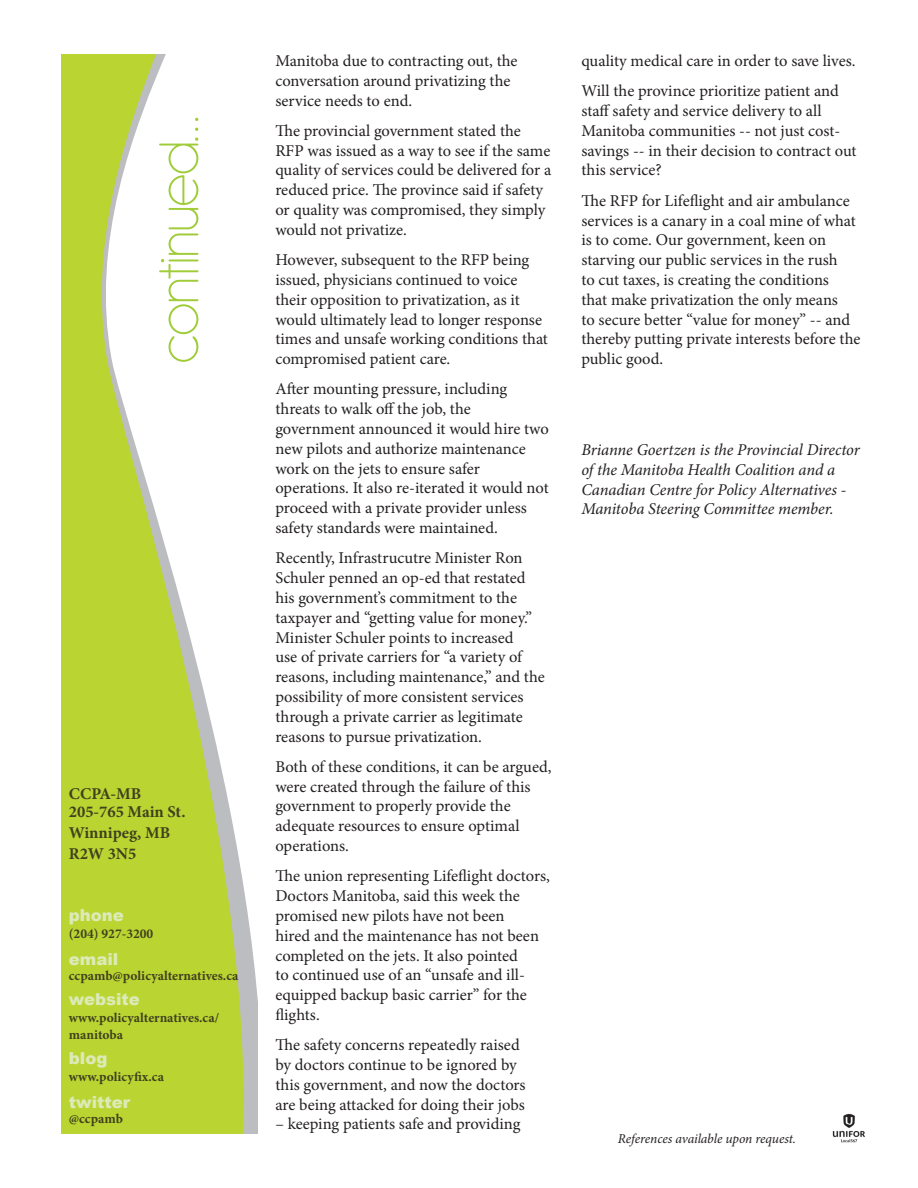
<style>
.page{position:relative;width:918px;height:1188px;background:#fff}
.page>*{position:absolute;margin:0;border:0;box-sizing:border-box;transform-origin:0 0}
.t1{font:200 61.5px "Antipasto";letter-spacing:-.04em;color:#a1cc3a}
.t2{font:16.5px/19.8px "Minion Pro";color:#231f20}
.t3{font:italic 16.5px/19.8px "Minion Pro";letter-spacing:-.01em;color:#231f20}
.t4{font:700 16.5px/21px "Minion Pro";color:#40411e}
.t5{font:900 16.5px "Arial";color:#dceab8}
.t6{font:700 13.5px/16.5px "Minion Pro";color:#40411e}
.t7{font:italic 13.5px "Minion Pro";letter-spacing:-.005em;color:#231f20}
</style>
<div class="page">
<svg style="left:62px;top:54px;width:196px;height:1080px;fill:#bad432"></svg>
<img style="left:832px;top:1113px;width:33px;height:30px">
<p class="t1" style="left:144px;top:364px;width:251px;rotate:-90deg">continued...</p>
<p class="t4" style="left:69px;top:783px;width:74px">CCPA-MB</p>
<p class="t4" style="left:69px;top:801px;width:118px">205-765 Main St.</p>
<p class="t4" style="left:69px;top:822px;width:103px">Winnipeg, MB<br>R2W 3N5</p>
<p class="t5" style="left:69px;top:903px;width:57px">phone</p>
<p class="t6" style="left:69px;top:925px;width:86px">(204) 927-3200</p>
<p class="t6" style="left:69px;top:967px;width:171px">ccpamb@policyalternatives.ca</p>
<p class="t6" style="left:69px;top:1009px;width:152px">www.policyalternatives.ca/ manitoba</p>
<p class="t6" style="left:69px;top:1068px;width:97px">www.policyfix.ca</p>
<p class="t6" style="left:69px;top:1110px;width:56px">@ccpamb</p>
<p class="t5" style="left:69px;top:947px;width:51px">email</p>
<p class="t5" style="left:69px;top:988px;width:73px">website</p>
<p class="t5" style="left:69px;top:1046px;width:40px">blog</p>
<p class="t5" style="left:69px;top:1090px;width:63px">twitter</p>
<p class="t2" style="left:275px;top:51px;width:244px">Manitoba due to contracting out, the conversation around privatizing the service needs to end.</p>
<p class="t2" style="left:275px;top:121px;width:277px">The provincial government stated the RFP was issued as a way to see if the same quality of services could be delivered for a reduced price. The province said if safety or quality was compromised, they simply would not privatize.</p>
<p class="t2" style="left:275px;top:250px;width:274px">However, subsequent to the RFP being issued, physicians continued to voice their opposition to privatization, as it would ultimately lead to longer response times and unsafe working conditions that compromised patient care.</p>
<p class="t2" style="left:275px;top:379px;width:275px">After mounting pressure, including threats to walk off the job, the government announced it would hire two new pilots and authorize maintenance work on the jets to ensure safer operations. It also re-iterated it would not proceed with a private provider unless safety standards were maintained.</p>
<p class="t2" style="left:275px;top:548px;width:271px">Recently, Infrastrucutre Minister Ron Schuler penned an op-ed that restated his government’s commitment to the taxpayer and “getting value for money.” Minister Schuler points to increased<br>use of private carriers for “a variety of reasons, including maintenance,” and the possibility of more consistent services through a private carrier as legitimate reasons to pursue privatization.</p>
<p class="t2" style="left:275px;top:757px;width:278px">Both of these conditions, it can be argued, were created through the failure of this government to properly provide the adequate resources to ensure optimal operations.</p>
<p class="t2" style="left:275px;top:866px;width:276px">The union representing Lifeflight doctors, Doctors Manitoba, said this week the promised new pilots have not been<br>hired and the maintenance has not been completed on the jets. It also pointed<br>to continued use of an “unsafe and ill&shy;equipped backup basic carrier” for the flights.</p>
<p class="t2" style="left:275px;top:1035px;width:252px">The safety concerns repeatedly raised by doctors continue to be ignored by this government, and now the doctors are being attacked for doing their jobs</p>
<p class="t2" style="left:275px;top:1114px;width:247px">– keeping patients safe and providing</p>
<p class="t2" style="left:581px;top:51px;width:276px">quality medical care in order to save lives.</p>
<p class="t2" style="left:581px;top:81px;width:277px">Will the province prioritize patient and staff safety and service delivery to all Manitoba communities -- not just cost&shy;savings -- in their decision to contract out this service?</p>
<p class="t2" style="left:581px;top:191px;width:281px">The RFP for Lifeflight and air ambulance services is a canary in a coal mine of what is to come. Our government, keen on starving our public services in the rush<br>to cut taxes, is creating the conditions<br>that make privatization the only means<br>to secure better “value for money” -- and thereby putting private interests before the public good.</p>
<p class="t3" style="left:581px;top:440px;width:280px">Brianne Goertzen is the Provincial Director of the Manitoba Health Coalition and a Canadian Centre for Policy Alternatives - Manitoba Steering Committee member.</p>
<p class="t7" style="left:618px;top:1129px;width:180px">References available upon request.</p>
</div>
